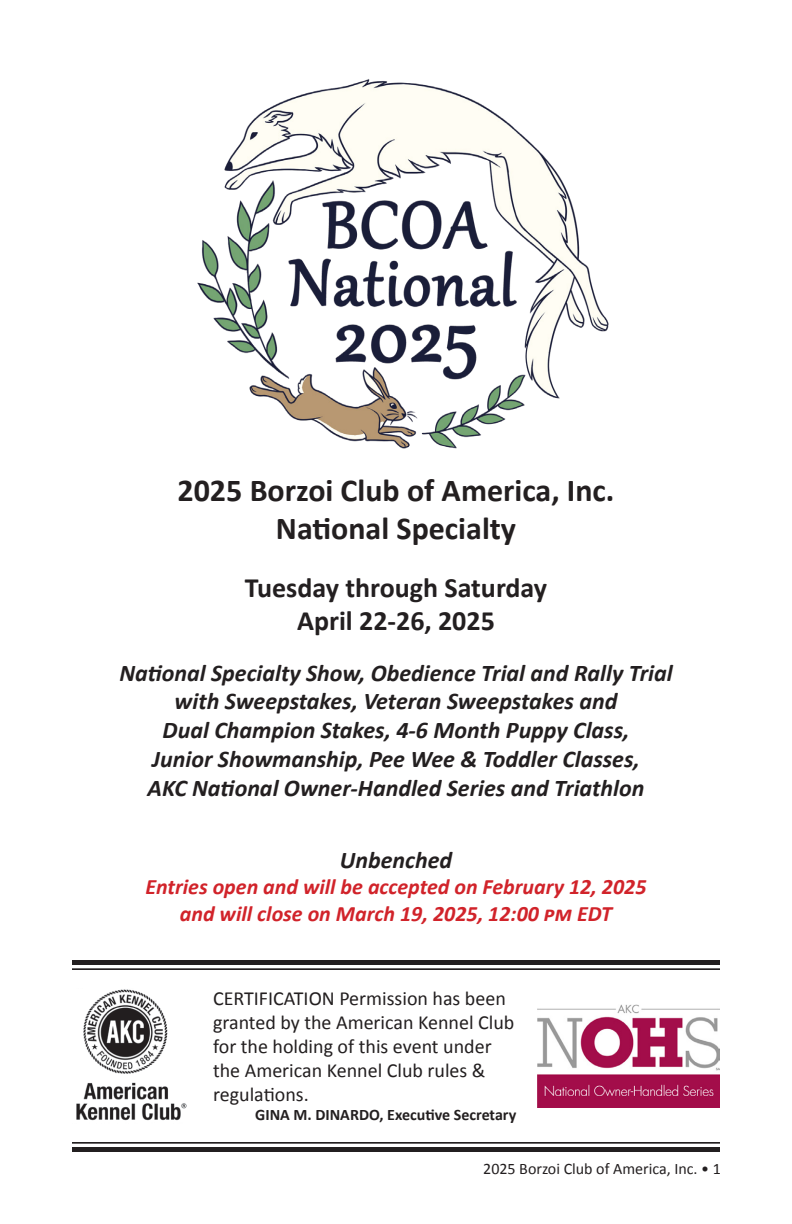
<style>
.page{position:relative;width:792px;height:1224px;background:#fff}
.page>*{position:absolute;margin:0;border:0;box-sizing:border-box;transform-origin:0 0}
.t1{font:700 32px "Calibri";color:#231f20}
.t2{font:700 28px "Calibri";color:#231f20}
.t3{font:italic 700 24px "Calibri";color:#231f20}
.t4{font:italic 700 22px/26.4px "Calibri";color:#d1232a;text-align:center}
.t5{font:20px/24px "Calibri";color:#231f20}
.t6{font:700 16px "Calibri";color:#231f20}
.t7{font:16px "Calibri";color:#231f20}
</style>
<div class="page">
<div style="left:72px;top:960px;width:648px;height:5px;background:#231f20"></div>
<hr style="left:72px;top:968px;width:648px;height:2px;background:#231f20">
<hr style="left:72px;top:1142px;width:648px;height:2px;background:#231f20">
<div style="left:72px;top:1147px;width:648px;height:5px;background:#231f20"></div>
<img style="left:76px;top:989px;width:111px;height:132px">
<img style="left:537px;top:1004px;width:183px;height:104px">
<img style="left:197px;top:79px;width:412px;height:370px">
<p class="t1" style="left:178px;top:467px;width:438px">2025 Borzoi Club of America, Inc.</p>
<p class="t1" style="left:276px;top:506px;width:242px">National Specialty</p>
<p class="t2" style="left:245px;top:568px;width:304px">Tuesday through Saturday</p>
<p class="t2" style="left:297px;top:601px;width:199px">April 22-26, 2025</p>
<p class="t3" style="left:119px;top:656px;width:555px">National Specialty Show, Obedience Trial and Rally Trial</p>
<p class="t3" style="left:175px;top:685px;width:444px">with Sweepstakes, Veteran Sweepstakes and</p>
<p class="t3" style="left:163px;top:713px;width:468px">Dual Champion Stakes, 4-6 Month Puppy Class,</p>
<p class="t3" style="left:152px;top:742px;width:489px">Junior Showmanship, Pee Wee &amp; Toddler Classes,</p>
<p class="t3" style="left:148px;top:771px;width:498px">AKC National Owner-Handled Series and Triathlon</p>
<p class="t3" style="left:340px;top:843px;width:114px">Unbenched</p>
<p class="t4" style="left:145px;top:873px;width:503px">Entries open and will be accepted on February 12, 2025 and will close on March 19, 2025, 12:00 pm EDT</p>
<p class="t5" style="left:213px;top:986px;width:303px">CERTIFICATION Permission has been granted by the American Kennel Club for the holding of this event under the American Kennel Club rules &amp; regulations.</p>
<p class="t6" style="left:255px;top:1103px;width:263px">GINA M. DINARDO, Executive Secretary</p>
<p class="t7" style="left:483px;top:1158px;width:239px">2025 Borzoi Club of America, Inc. • 1</p>
</div>
